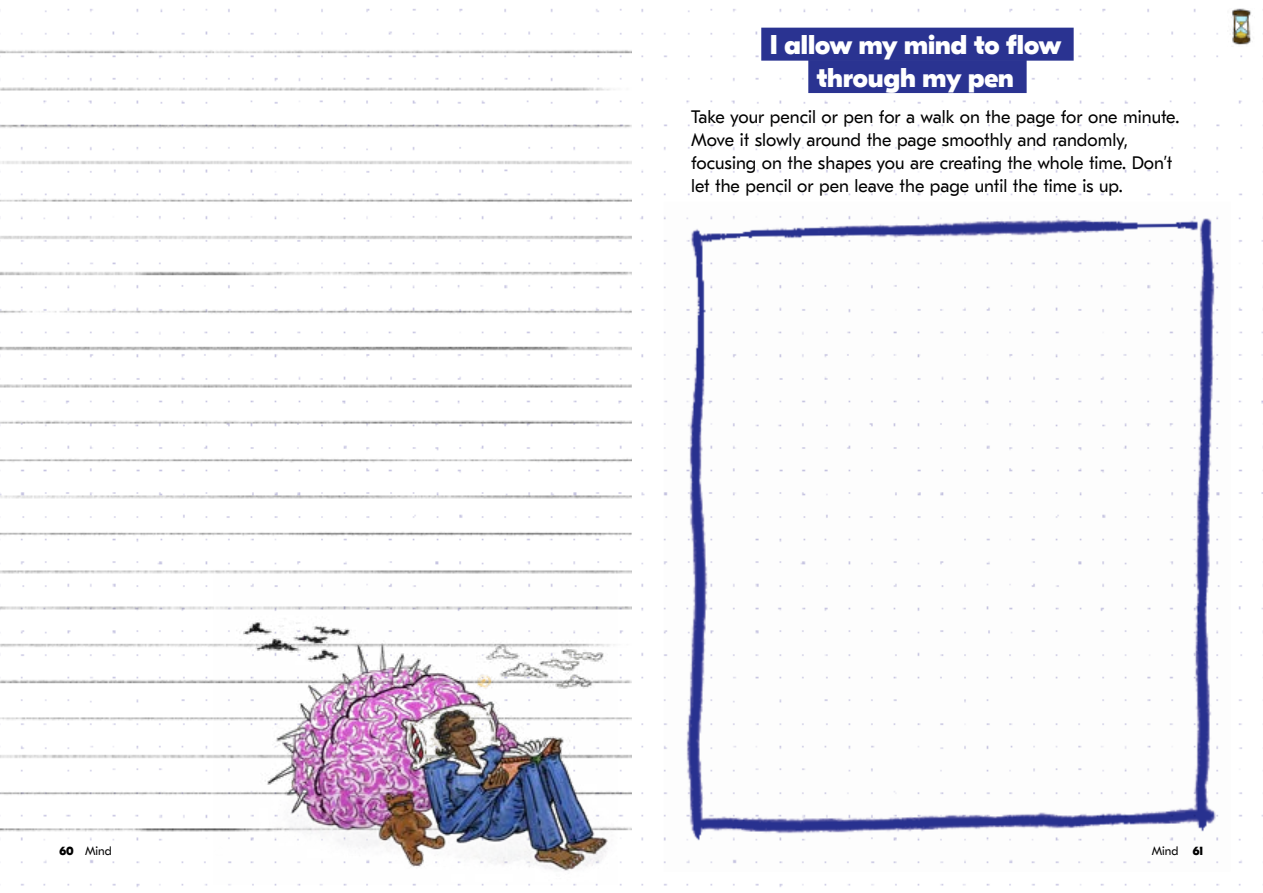
<style>
.page{position:relative;width:1263px;height:893px;background:#fff}
.page>*{position:absolute;margin:0;border:0;box-sizing:border-box;transform-origin:0 0}
.t1{font:800 27px/32.4px "GT Eesti Display";color:#fff;text-align:center}
.t2{font:18px/23.2px "GT Eesti Text";color:#000}
.t3{font:12px "GT Eesti Text";color:#000}
.s1{font-family:"GT Eesti Display";font-weight:800}
</style>
<div class="page">
<img style="left:0;top:34px;width:631px;height:798px">
<img style="left:664px;top:216px;width:556px;height:648px">
<img style="left:214px;top:570px;width:404px;height:314px">
<div style="left:761px;top:28px;width:313px;height:33px;background:#2a3391"></div>
<div style="left:808px;top:60px;width:219px;height:33px;background:#2a3391"></div>
<img style="left:1231px;top:9px;width:20px;height:36px">
<h1 class="t1" style="left:770px;top:29px;width:293px">I allow my mind to flow through my pen</h1>
<p class="t2" style="left:691px;top:105px;width:488px">Take your pencil or pen for a walk on the page for one minute.<br>Move it slowly around the page smoothly and randomly, focusing on the shapes you are creating the whole time. Don’t let the pencil or pen leave the page until the time is up.</p>
<p class="t3" style="left:60px;top:844px;width:54px"><span class="s1">60</span> Mind</p>
<p class="t3" style="left:1152px;top:844px;width:53px">Mind <span class="s1">61</span></p>
</div>
